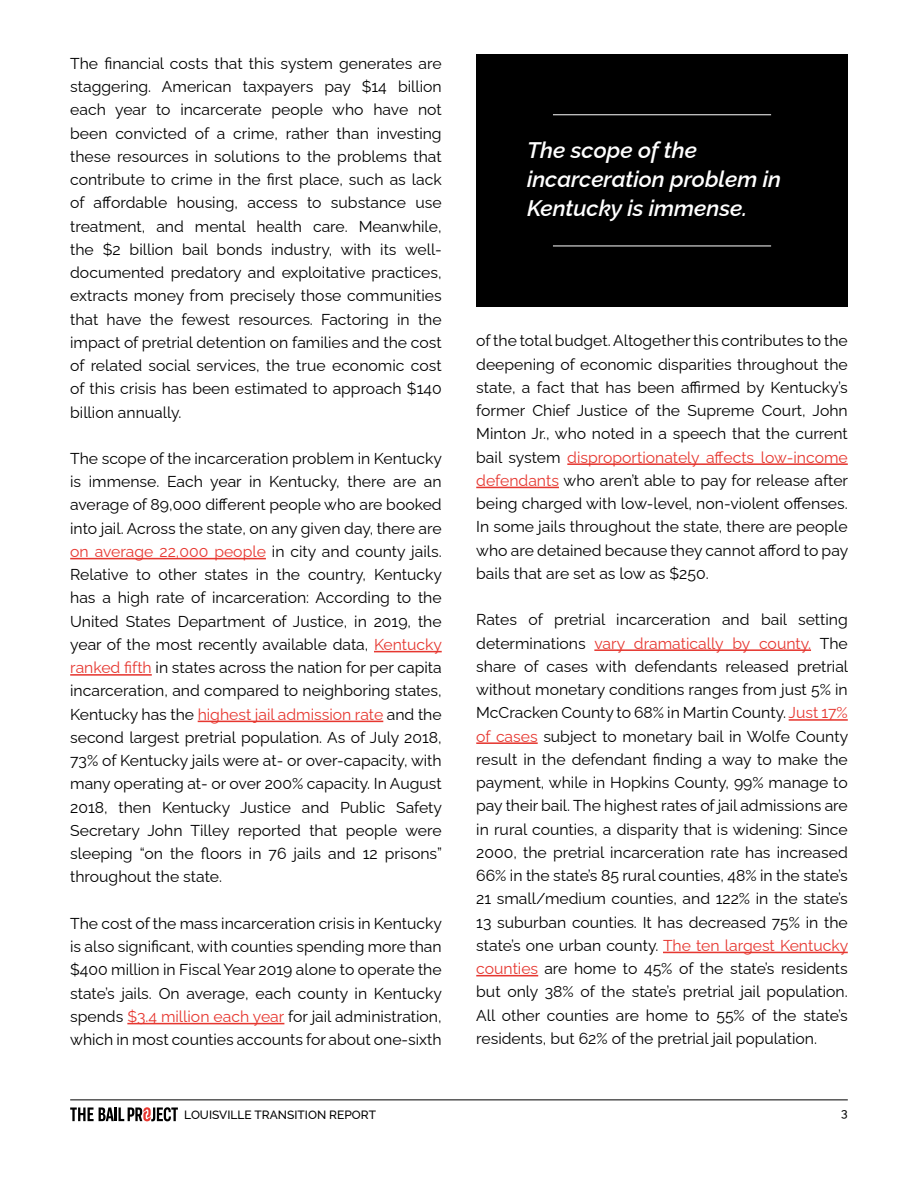
<style>
.page{position:relative;width:918px;height:1188px;background:#fff}
.page>*{position:absolute;margin:0;border:0;box-sizing:border-box;transform-origin:0 0}
.t1{font:italic 100 22.5px/29.2px "Raleway";color:#fff}
.t2{font:100 15.75px/23.2px "Raleway";color:#000;text-align:justify}
.t3{font:100 12px "Raleway";color:#000}
.s1{color:#e63730}
</style>
<div class="page">
<hr style="left:70px;top:558px;width:196px;height:1px;background:#e63730">
<hr style="left:374px;top:651px;width:68px;height:1px;background:#e63730">
<hr style="left:70px;top:674px;width:82px;height:2px;background:#e63730">
<hr style="left:198px;top:721px;width:185px;height:1px;background:#e63730">
<hr style="left:127px;top:1023px;width:157px;height:1px;background:#e63730">
<hr style="left:567px;top:463px;width:281px;height:2px;background:#e63730">
<hr style="left:476px;top:487px;width:83px;height:1px;background:#e63730">
<hr style="left:594px;top:649px;width:217px;height:2px;background:#e63730">
<hr style="left:789px;top:719px;width:59px;height:2px;background:#e63730">
<hr style="left:476px;top:742px;width:62px;height:2px;background:#e63730">
<hr style="left:663px;top:952px;width:185px;height:1px;background:#e63730">
<hr style="left:476px;top:975px;width:62px;height:1px;background:#e63730">
<div style="left:476px;top:54px;width:372px;height:253px;background:#000"></div>
<hr style="left:553px;top:114px;width:218px;height:1px;background:#fff">
<hr style="left:553px;top:246px;width:218px;height:1px;background:#fff">
<hr style="left:70px;top:1100px;width:778px;height:1px;background:#000">
<svg style="left:70px;top:1107px;width:108px;height:14px"></svg>
<p class="t2" style="left:70px;top:50px;width:373px">The financial costs that this system generates are staggering. American taxpayers pay $14 billion each year to incarcerate people who have not been convicted of a crime, rather than investing these resources in solutions to the problems that contribute to crime in the first place, such as lack of affordable housing, access to substance use treatment, and mental health care. Meanwhile, the $2 billion bail bonds industry, with its well&shy;documented predatory and exploitative practices, extracts money from precisely those communities that have the fewest resources. Factoring in the impact of pretrial detention on families and the cost of related social services, the true economic cost of this crisis has been estimated to approach $140 billion annually.</p>
<p class="t2" style="left:70px;top:445px;width:373px">The scope of the incarceration problem in Kentucky is immense. Each year in Kentucky, there are an average of 89,000 different people who are booked into jail. Across the state, on any given day, there are <span class="s1">on average 22,000 people</span> in city and county jails.<br>Relative to other states in the country, Kentucky has a high rate of incarceration: According to the United States Department of Justice, in 2019, the year of the most recently available data, <span class="s1">Kentucky ranked fifth</span> in states across the nation for per capita incarceration, and compared to neighboring states, Kentucky has the <span class="s1">highest jail admission rate</span> and the second largest pretrial population. As of July 2018, 73% of Kentucky jails were at- or over-capacity, with many operating at- or over 200% capacity. In August 2018, then Kentucky Justice and Public Safety Secretary John Tilley reported that people were sleeping “on the floors in 76 jails and 12 prisons” throughout the state.</p>
<p class="t2" style="left:70px;top:910px;width:373px">The cost of the mass incarceration crisis in Kentucky is also significant, with counties spending more than $400 million in Fiscal Year 2019 alone to operate the state’s jails. On average, each county in Kentucky spends <span class="s1">$3.4 million each year</span> for jail administration, which in most counties accounts for about one-sixth</p>
<h1 class="t1" style="left:527px;top:132px;width:256px">The scope of the incarceration problem in<br>Kentucky is immense.</h1>
<p class="t2" style="left:476px;top:327px;width:373px">of the total budget. Altogether this contributes to the deepening of economic disparities throughout the state, a fact that has been affirmed by Kentucky’s former Chief Justice of the Supreme Court, John Minton Jr., who noted in a speech that the current bail system <span class="s1">disproportionately affects low-income defendants</span> who aren’t able to pay for release after being charged with low-level, non-violent offenses.<br>In some jails throughout the state, there are people who are detained because they cannot afford to pay bails that are set as low as $250.</p>
<p class="t2" style="left:476px;top:606px;width:373px">Rates of pretrial incarceration and bail setting determinations <span class="s1">vary dramatically by county.</span> The share of cases with defendants released pretrial without monetary conditions ranges from just 5% in McCracken County to 68% in Martin County. <span class="s1">Just 17% of cases</span> subject to monetary bail in Wolfe County result in the defendant finding a way to make the payment, while in Hopkins County, 99% manage to pay their bail. The highest rates of jail admissions are in rural counties, a disparity that is widening: Since 2000, the pretrial incarceration rate has increased 66% in the state’s 85 rural counties, 48% in the state’s 21 small/medium counties, and 122% in the state’s 13 suburban counties. It has decreased 75% in the state’s one urban county. <span class="s1">The ten largest Kentucky counties</span> are home to 45% of the state’s residents but only 38% of the state’s pretrial jail population.<br>All other counties are home to 55% of the state’s residents, but 62% of the pretrial jail population.</p>
<p class="t3" style="left:184px;top:1105px;width:193px">LOUISVILLE TRANSITION REPORT</p>
<p class="t3" style="left:841px;top:1103px;width:8px">3</p>
</div>
